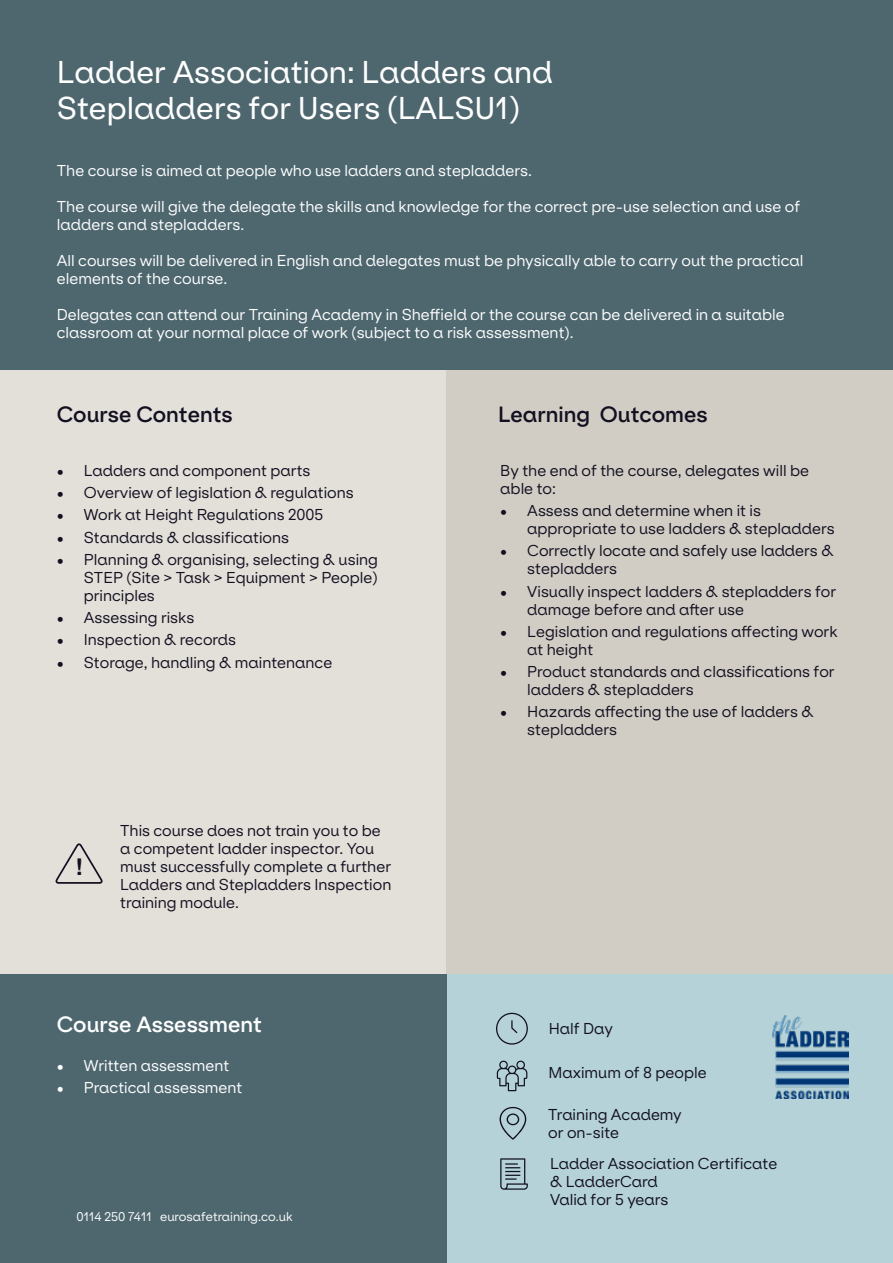
<style>
.page{position:relative;width:893px;height:1263px;background:#fff}
.page>*{position:absolute;margin:0;border:0;box-sizing:border-box;transform-origin:0 0}
.t1{font:30px/36px "Klarheit Kurrent";color:#fff}
.t2{font:700 23.1px "Helvetica";color:#120f20}
.t3{font:600 21px "Klarheit Kurrent";color:#120f20}
.t4{font:600 21px "Klarheit Kurrent";color:#fff}
.t5{font:15px/18px "Klarheit Kurrent";color:#120f20}
.t6{font:15px/18px "Klarheit Kurrent";color:#fff}
.t7{font:12px "Klarheit Kurrent";color:#fff}
</style>
<div class="page">
<div style="left:0;top:0;width:893px;height:370px;background:#4e676f"></div>
<div style="left:446px;top:974px;width:447px;height:289px;background:#b5d2d8"></div>
<div style="left:0;top:370px;width:446px;height:604px;background:#e3dfd9"></div>
<div style="left:446px;top:370px;width:447px;height:604px;background:#d1cdc5"></div>
<div style="left:0;top:974px;width:446px;height:289px;background:#4e676f"></div>
<img style="left:772px;top:1015px;width:76px;height:83px">
<svg style="left:496px;top:1013px;width:32px;height:31px"></svg>
<svg style="left:500px;top:1158px;width:28px;height:32px"></svg>
<svg style="left:497px;top:1060px;width:30px;height:31px"></svg>
<svg style="left:499px;top:1107px;width:27px;height:33px"></svg>
<svg style="left:55px;top:843px;width:48px;height:41px"></svg>
<h1 class="t1" style="left:57px;top:51px;width:497px">Ladder Association: Ladders and<br>Stepladders for Users (LALSU1)</h1>
<p class="t6" style="left:57px;top:160px;width:477px">The course is aimed at people who use ladders and stepladders.</p>
<p class="t6" style="left:57px;top:196px;width:745px">The course will give the delegate the skills and knowledge for the correct pre-use selection and use of ladders and stepladders.</p>
<p class="t6" style="left:57px;top:250px;width:748px">All courses will be delivered in English and delegates must be physically able to carry out the practical elements of the course.</p>
<p class="t6" style="left:57px;top:304px;width:729px">Delegates can attend our Training Academy in Sheffield or the course can be delivered in a suitable classroom at your normal place of work (subject to a risk assessment).</p>
<h3 class="t3" style="left:57px;top:397px;width:178px">Course Contents</h3>
<h3 class="t3" style="left:498px;top:397px;width:211px">Learning Outcomes</h3>
<p class="t5" style="left:57px;top:460px;width:255px">• Ladders and component parts</p>
<p class="t5" style="left:57px;top:482px;width:298px">• Overview of legislation &amp; regulations</p>
<p class="t5" style="left:57px;top:504px;width:268px">• Work at Height Regulations 2005</p>
<p class="t5" style="left:57px;top:527px;width:234px">• Standards &amp; classifications</p>
<p class="t5" style="left:84px;top:549px;width:296px;text-align:justify;text-indent:-27px">• Planning &amp; organising, selecting &amp; using STEP (Site &gt; Task &gt; Equipment &gt; People) principles</p>
<p class="t5" style="left:57px;top:607px;width:139px">• Assessing risks</p>
<p class="t5" style="left:57px;top:629px;width:181px">• Inspection &amp; records</p>
<p class="t5" style="left:57px;top:652px;width:277px">• Storage, handling &amp; maintenance</p>
<h2 class="t2" style="left:75px;top:848px;width:9px">!</h2>
<p class="t5" style="left:120px;top:820px;width:273px">This course does not train you to be a competent ladder inspector. You must successfully complete a further<br>Ladders and Stepladders Inspection training module.</p>
<h3 class="t4" style="left:57px;top:1007px;width:207px">Course Assessment</h3>
<p class="t6" style="left:57px;top:1055px;width:174px">• Written assessment</p>
<p class="t6" style="left:57px;top:1077px;width:187px">• Practical assessment</p>
<p class="t7" style="left:77px;top:1206px;width:218px">0114 250 7411 eurosafetraining.co.uk</p>
<p class="t5" style="left:500px;top:460px;width:310px">By the end of the course, delegates will be able to:</p>
<p class="t5" style="left:527px;top:500px;width:309px;text-indent:-27px">• Assess and determine when it is appropriate to use ladders &amp; stepladders</p>
<p class="t5" style="left:527px;top:540px;width:308px;text-indent:-27px">• Correctly locate and safely use ladders &amp; stepladders</p>
<p class="t5" style="left:527px;top:581px;width:310px;text-indent:-27px">• Visually inspect ladders &amp; stepladders for damage before and after use</p>
<p class="t5" style="left:527px;top:621px;width:312px;text-indent:-27px">• Legislation and regulations affecting work at height</p>
<p class="t5" style="left:527px;top:661px;width:309px;text-indent:-27px">• Product standards and classifications for ladders &amp; stepladders</p>
<p class="t5" style="left:527px;top:701px;width:288px;text-indent:-27px">• Hazards affecting the use of ladders &amp; stepladders</p>
<p class="t5" style="left:549px;top:1018px;width:66px">Half Day</p>
<p class="t5" style="left:548px;top:1061px;width:160px">Maximum of 8 people</p>
<p class="t5" style="left:548px;top:1104px;width:135px">Training Academy or on-site</p>
<p class="t5" style="left:550px;top:1153px;width:229px">Ladder Association Certificate &amp; LadderCard<br>Valid for 5 years</p>
</div>
